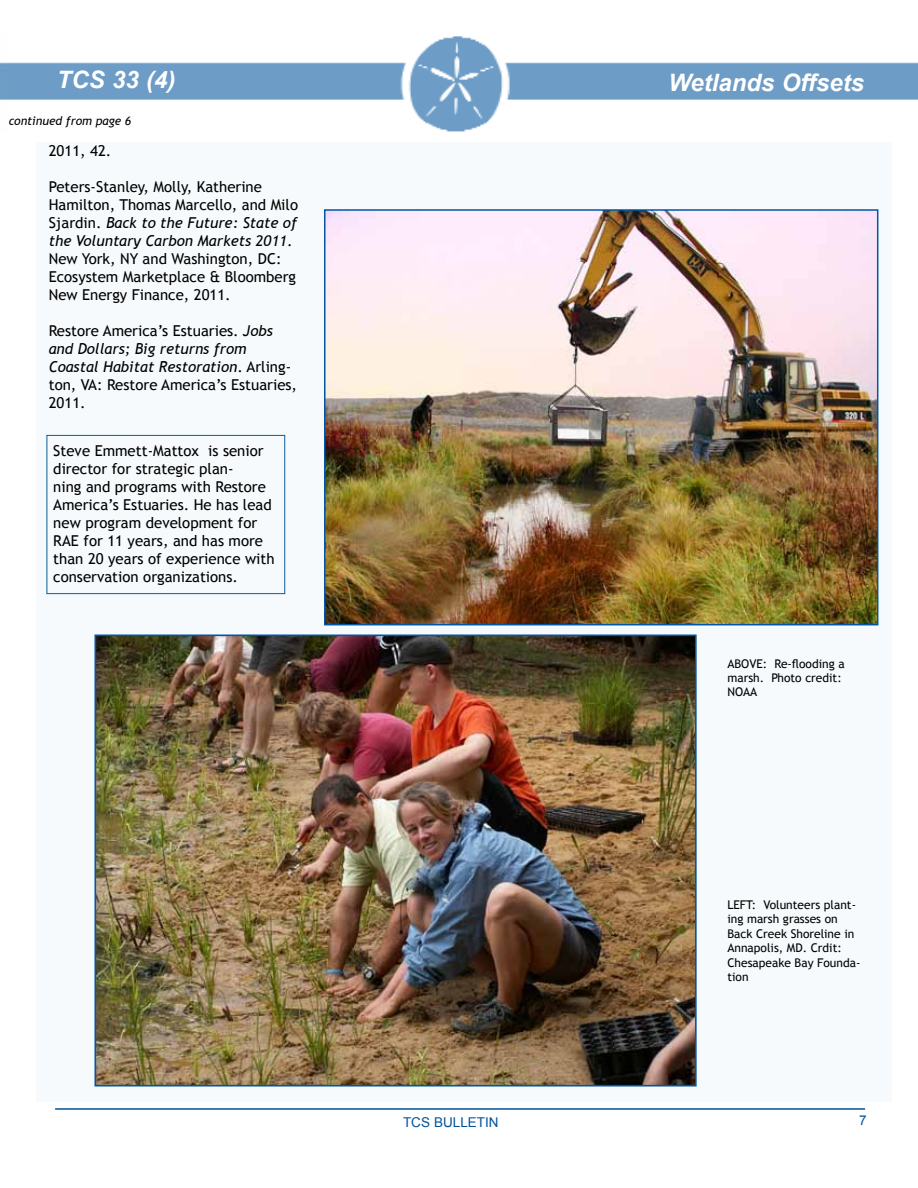
<style>
.page{position:relative;width:918px;height:1188px;background:#fff}
.page>*{position:absolute;margin:0;border:0;box-sizing:border-box;transform-origin:0 0}
.t1{font:italic 700 24px "Arial";color:#fff}
.t2{font:15px/18px "Trebuchet MS";color:#000}
.t3{font:13.5px "Arial";color:#00539b}
.t4{font:12px/14.4px "Trebuchet MS";color:#000}
.t5{font:italic 12px "Trebuchet MS";color:#000}
.s1{font-style:italic}
</style>
<div class="page">
<div style="left:37px;top:142px;width:855px;height:960px;background:#f7fafc"></div>
<img style="left:9px;top:36px;width:909px;height:96px">
<hr style="left:55px;top:1108px;width:810px;height:2px;background:#00539b">
<img style="left:0;top:62px;width:9px;height:38px">
<div style="left:47px;top:435px;width:238px;height:159px;border:1px solid #005596"></div>
<img style="left:327px;top:212px;width:548px;height:410px">
<div style="left:324px;top:209px;width:554px;height:416px;border:2px solid #0055a4"></div>
<img style="left:97px;top:637px;width:597px;height:447px">
<div style="left:94px;top:634px;width:603px;height:453px;border:2px solid #0055a4"></div>
<h1 class="t1" style="left:57px;top:64px;width:120px">TCS 33 (4)</h1>
<h1 class="t1" style="left:668px;top:67px;width:197px">Wetlands Offsets</h1>
<p class="t5" style="left:9px;top:114px;width:124px">continued from page 6</p>
<p class="t2" style="left:49px;top:142px;width:64px">2011, 42.</p>
<p class="t2" style="left:49px;top:178px;width:251px">Peters-Stanley, Molly, Katherine Hamilton, Thomas Marcello, and Milo Sjardin. <span class="s1">Back to the Future: State of the Voluntary Carbon Markets 2011</span>.<br>New York, NY and Washington, DC:<br>Ecosystem Marketplace &amp; Bloomberg New Energy Finance, 2011.</p>
<p class="t2" style="left:49px;top:322px;width:250px">Restore America’s Estuaries. <span class="s1">Jobs and Dollars; Big returns from<br>Coastal Habitat Restoration</span>. Arling&shy;ton, VA: Restore America’s Estuaries,<br>2011.</p>
<p class="t2" style="left:53px;top:442px;width:223px">Steve Emmett-Mattox is senior director for strategic plan-<br>ning and programs with Restore<br>America’s Estuaries. He has lead new program development for<br>RAE for 11 years, and has more than 20 years of experience with conservation organizations.</p>
<p class="t4" style="left:727px;top:656px;width:119px">ABOVE: Re-flooding a marsh. Photo credit:<br>NOAA</p>
<p class="t4" style="left:727px;top:898px;width:135px">LEFT: Volunteers plant&shy;ing marsh grasses on<br>Back Creek Shoreline in<br>Annapolis, MD. Crdit:<br>Chesapeake Bay Founda&shy;tion</p>
<p class="t3" style="left:403px;top:1113px;width:97px">TCS BULLETIN</p>
<p class="t3" style="left:859px;top:1112px;width:9px">7</p>
</div>
